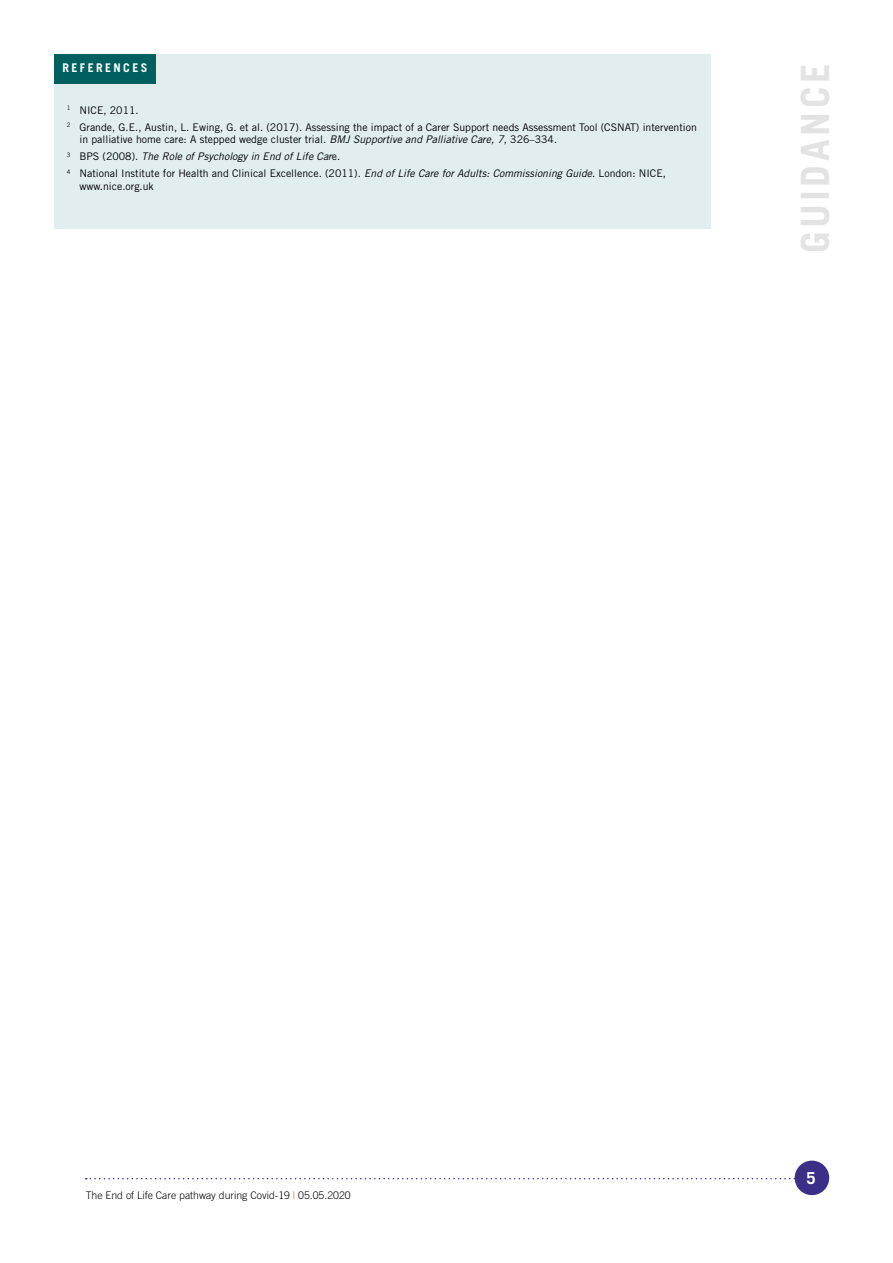
<style>
.page{position:relative;width:893px;height:1263px;background:#fff}
.page>*{position:absolute;margin:0;border:0;box-sizing:border-box;transform-origin:0 0}
.t1{font:700 39px "Trade Gothic LT Std";letter-spacing:.09em;color:#e3e3e3}
.t2{font:700 16.5px "Trade Gothic LT Std";color:#fff}
.t3{font:700 12px "Trade Gothic LT Std";letter-spacing:.2em;color:#fff}
.t4{font:10.5px/17px "Trade Gothic LT Std";color:#000}
.t5{font:300 10.5px "Trade Gothic LT Std";color:#000}
.s1{font-style:italic}
.s2{color:#da5f06}
</style>
<div class="page">
<svg style="left:86px;top:1178px;width:709px;height:1px"></svg>
<div style="left:795px;top:1160px;width:34px;height:35px;background:#3c2f88;border-radius:50%"></div>
<div style="left:54px;top:54px;width:656px;height:174px;background:#e2edee"></div>
<div style="left:54px;top:54px;width:102px;height:29px;background:#006060"></div>
<p class="t3" style="left:63px;top:60px;width:86px">REFERENCES</p>
<p class="t4" style="left:67px;top:101px;width:632px"><sup>1</sup> NICE, 2011.<br><sup>2</sup> Grande, G.E., Austin, L. Ewing, G. et al. (2017). Assessing the impact of a Carer Support needs Assessment Tool (CSNAT) intervention</p>
<p class="t4" style="left:67px;top:131px;width:601px;text-indent:13px">in palliative home care: A stepped wedge cluster trial. <span class="s1">BMJ Supportive and Palliative Care, 7</span>, 326–334.<br><sup>3</sup> BPS (2008). <span class="s1">The Role of Psychology in End of Life Car</span>e.<br><sup>4</sup> National Institute for Health and Clinical Excellence. (2011). <span class="s1">End of Life Care for Adults: Commissioning Guide</span>. London: NICE,</p>
<p class="t4" style="left:80px;top:178px;width:76px">www.nice.org.uk</p>
<h1 class="t1" style="left:791px;top:253px;width:190px;rotate:-90deg">GUIDANCE</h1>
<p class="t5" style="left:86px;top:1189px;width:266px">The End of Life Care pathway during Covid-19 <span class="s2">|</span> 05.05.2020</p>
<h2 class="t2" style="left:807px;top:1168px;width:11px">5</h2>
</div>
